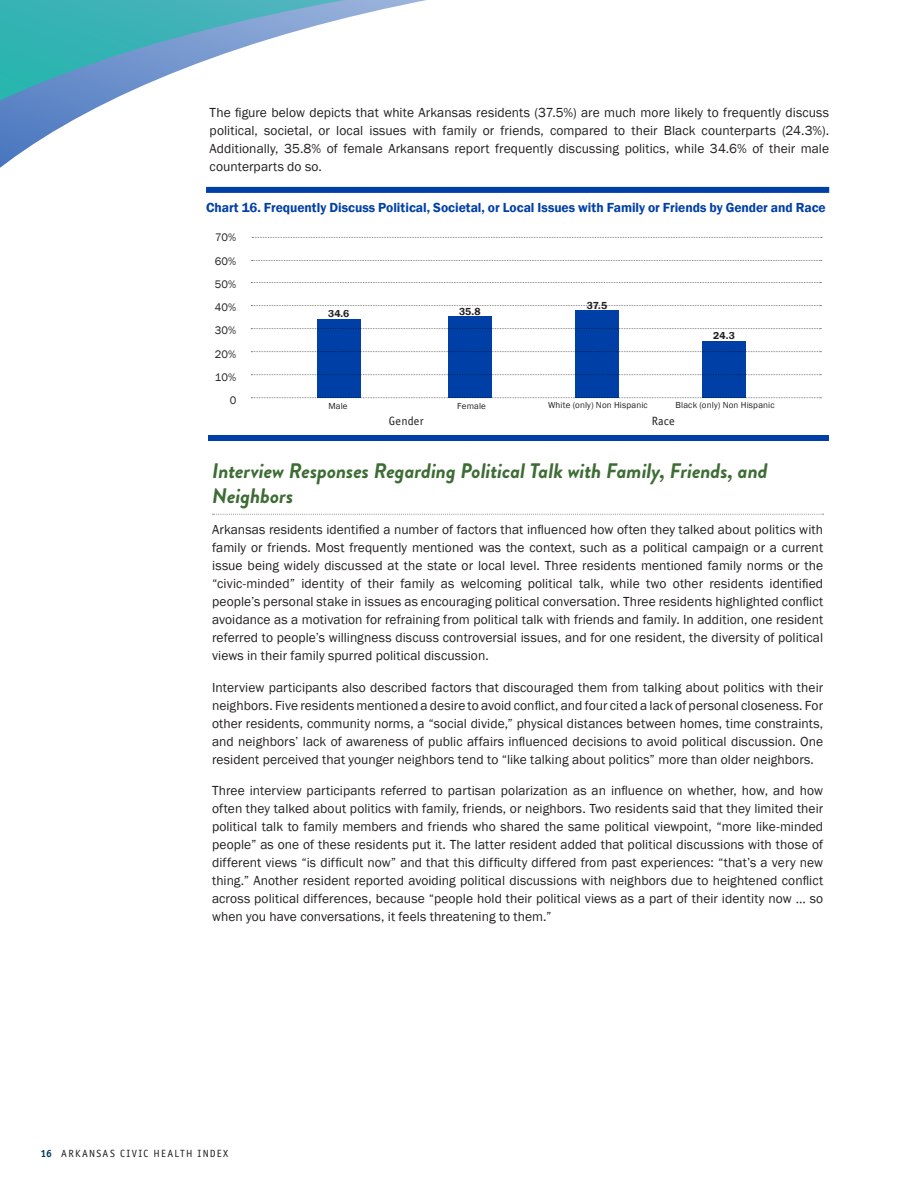
<style>
.page{position:relative;width:918px;height:1188px;background:#fff}
.page>*{position:absolute;margin:0;border:0;box-sizing:border-box;transform-origin:0 0}
.BODY_Main_Sub{font:italic 700 21px/25.2px "Brandon Grotesque";letter-spacing:-.005em;color:#3d6c34}
.Body{font:13.5px/18px "Franklin Gothic";letter-spacing:.005em;color:#231f20;text-align:justify}
.CHART_1_Title{font:600 13.5px "Franklin Gothic";letter-spacing:-.005em;color:#0040a6}
.CHART_Body_2{font:12px "Officina Sans Std";letter-spacing:.015em;color:#231f20}
.CHART_Key_Demos{font:11.25px "Franklin Gothic";letter-spacing:.01em;color:#231f20}
.t1{font:10.5px "Officina Sans";letter-spacing:.12em;color:#231f20}
.t2{font:600 10.5px "Franklin Gothic";letter-spacing:.005em;color:#231f20}
.CHART_Key_Demos-2{font:9px "Franklin Gothic";letter-spacing:.02em;color:#231f20}
.s1{font-weight:700;color:#003a62}
</style>
<div class="page">
<svg style="left:0;top:0;width:427px;height:168px"></svg>
<svg style="left:213px;top:514px;width:611px;height:1px"></svg>
<svg style="left:251px;top:282px;width:570px;height:1px"></svg>
<svg style="left:251px;top:305px;width:570px;height:1px"></svg>
<svg style="left:251px;top:328px;width:570px;height:1px"></svg>
<svg style="left:251px;top:374px;width:570px;height:1px"></svg>
<svg style="left:251px;top:351px;width:570px;height:1px"></svg>
<svg style="left:251px;top:397px;width:570px;height:1px"></svg>
<div style="left:208px;top:435px;width:621px;height:6px;background:#0040a6"></div>
<svg style="left:252px;top:260px;width:570px;height:1px"></svg>
<svg style="left:252px;top:237px;width:570px;height:1px"></svg>
<div style="left:317px;top:319px;width:44px;height:78px;background:#0040a6"></div>
<div style="left:575px;top:310px;width:44px;height:87px;background:#0040a6"></div>
<div style="left:448px;top:316px;width:44px;height:81px;background:#0040a6"></div>
<div style="left:206px;top:187px;width:623px;height:6px;background:#0040a6"></div>
<div style="left:702px;top:341px;width:44px;height:56px;background:#0040a6"></div>
<p class="Body" style="left:210px;top:104px;width:621px">The figure below depicts that white Arkansas residents (37.5%) are much more likely to frequently discuss political, societal, or local issues with family or friends, compared to their Black counterparts (24.3%).<br>Additionally, 35.8% of female Arkansans report frequently discussing politics, while 34.6% of their male counterparts do so.</p>
<p class="CHART_1_Title" style="left:206px;top:199px;width:621px">Chart 16. Frequently Discuss Political, Societal, or Local Issues with Family or Friends by Gender and Race</p>
<p class="CHART_Key_Demos" style="left:215px;top:231px;width:23px">70%</p>
<p class="CHART_Key_Demos" style="left:215px;top:254px;width:23px">60%</p>
<p class="CHART_Key_Demos" style="left:215px;top:277px;width:23px">50%</p>
<p class="CHART_Key_Demos" style="left:215px;top:300px;width:23px">40%</p>
<p class="CHART_Key_Demos" style="left:215px;top:324px;width:23px">30%</p>
<p class="CHART_Key_Demos" style="left:215px;top:347px;width:23px">20%</p>
<p class="CHART_Key_Demos" style="left:215px;top:370px;width:23px">10%</p>
<p class="CHART_Key_Demos" style="left:230px;top:393px;width:8px">0</p>
<p class="t2" style="left:328px;top:307px;width:23px">34.6</p>
<p class="CHART_Key_Demos-2" style="left:328px;top:401px;width:21px">Male</p>
<p class="t2" style="left:459px;top:305px;width:23px">35.8</p>
<p class="t2" style="left:587px;top:299px;width:22px">37.5</p>
<p class="t2" style="left:713px;top:329px;width:23px">24.3</p>
<p class="CHART_Key_Demos-2" style="left:457px;top:400px;width:30px">Female</p>
<p class="CHART_Key_Demos-2" style="left:548px;top:400px;width:101px">White (only) Non Hispanic</p>
<p class="CHART_Key_Demos-2" style="left:676px;top:400px;width:101px">Black (only) Non Hispanic</p>
<p class="CHART_Body_2" style="left:389px;top:414px;width:36px">Gender</p>
<p class="CHART_Body_2" style="left:652px;top:414px;width:25px">Race</p>
<p class="BODY_Main_Sub" style="left:212px;top:458px;width:557px">Interview Responses Regarding Political Talk with Family, Friends, and<br>Neighbors</p>
<p class="Body" style="left:212px;top:521px;width:613px">Arkansas residents identified a number of factors that influenced how often they talked about politics with family or friends. Most frequently mentioned was the context, such as a political campaign or a current issue being widely discussed at the state or local level. Three residents mentioned family norms or the “civic-minded” identity of their family as welcoming political talk, while two other residents identified people’s personal stake in issues as encouraging political conversation. Three residents highlighted conflict avoidance as a motivation for refraining from political talk with friends and family. In addition, one resident referred to people’s willingness discuss controversial issues, and for one resident, the diversity of political views in their family spurred political discussion.</p>
<p class="Body" style="left:212px;top:679px;width:613px">Interview participants also described factors that discouraged them from talking about politics with their neighbors. Five residents mentioned a desire to avoid conflict, and four cited a lack of personal closeness. For other residents, community norms, a “social divide,” physical distances between homes, time constraints, and neighbors’ lack of awareness of public affairs influenced decisions to avoid political discussion. One resident perceived that younger neighbors tend to “like talking about politics” more than older neighbors.</p>
<p class="Body" style="left:212px;top:782px;width:613px">Three interview participants referred to partisan polarization as an influence on whether, how, and how often they talked about politics with family, friends, or neighbors. Two residents said that they limited their political talk to family members and friends who shared the same political viewpoint, “more like-minded people” as one of these residents put it. The latter resident added that political discussions with those of different views “is difficult now” and that this difficulty differed from past experiences: “that’s a very new thing.” Another resident reported avoiding political discussions with neighbors due to heightened conflict across political differences, because “people hold their political views as a part of their identity now … so when you have conversations, it feels threatening to them.”</p>
<p class="t1" style="left:40px;top:1148px;width:189px"><span class="s1">16</span> ARKANSAS CIVIC HEALTH INDEX</p>
</div>
